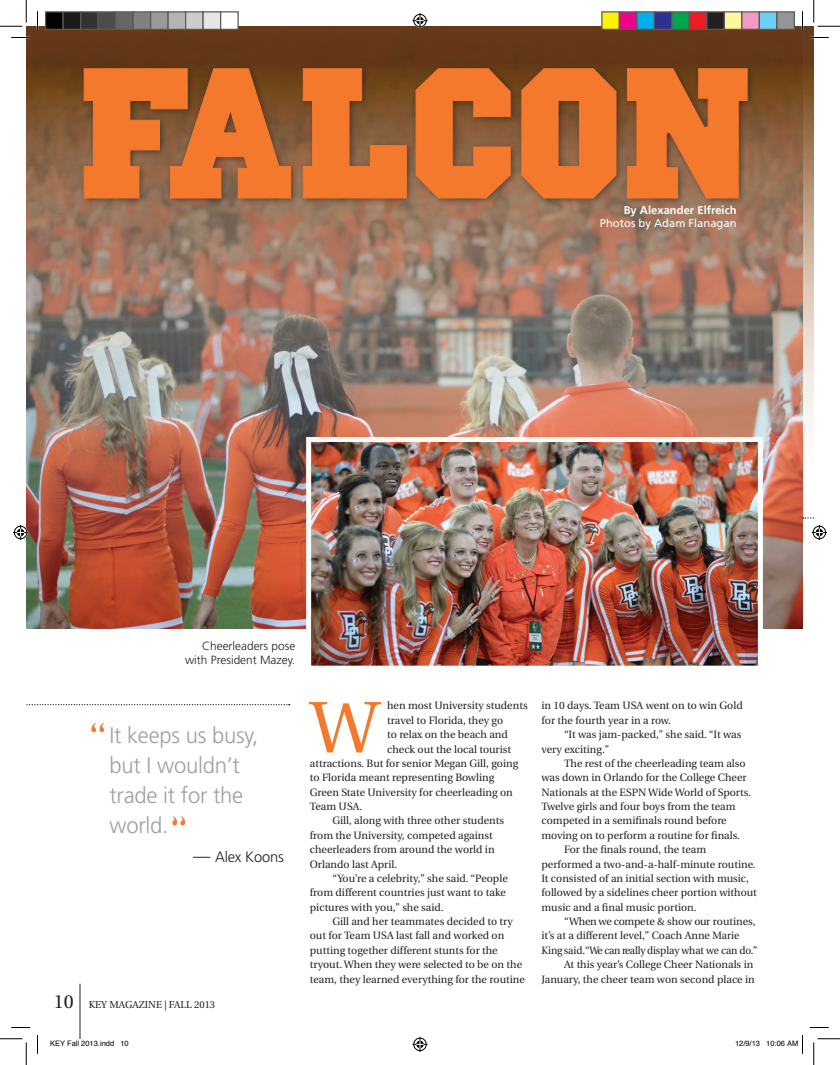
<style>
.page{position:relative;width:840px;height:1065px;background:#fff}
.page>*{position:absolute;margin:0;border:0;box-sizing:border-box;transform-origin:0 0}
.t1{font:193.75px "Ivy League Solid";color:#f4792d}
.t2{font:73px "Utopia";color:#f4792d}
.t3{font:300 62.5px "Quorum";color:#f4792d;scale:.9 1}
.t4{font:300 22.5px/30px "Frutiger";letter-spacing:-.01em;color:#9d9fa2}
.t5{font:300 15px "Frutiger";color:#231f20}
.t6{font:300 11.88px/14.2px "Frutiger";color:#231f20;text-align:right}
.t7{font:11.25px "Frutiger";color:#fff}
.t8{font:700 11.25px "Frutiger";color:#fff}
.t9{font:10.62px/14.4px "Utopia";color:#231f20}
.t10{font:10.62px "Utopia";color:#231f20;scale:.96 1}
.t11{font:10.62px "Utopia";letter-spacing:-.02em;color:#231f20}
.t12{font:10px "Utopia";color:#231f20}
.t13{font:7.5px "Helvetica";color:#000}
.s1{font-size:17.5px}
.s2{font-size:18.75px}
</style>
<div class="page">
<hr style="left:80px;top:984px;width:1px;height:55px;background:#231f20">
<img style="left:312px;top:629px;width:445px;height:36px">
<div style="left:306px;top:437px;width:457px;height:234px;border:5px solid #fff"></div>
<svg style="left:26px;top:704px;width:264px;height:1px"></svg>
<img style="left:26px;top:26px;width:788px;height:603px">
<svg style="left:803px;top:517px;width:11px;height:2px"></svg>
<div style="left:79px;top:64px;width:735px;height:143px;background:#231f20;opacity:.6"></div>
<svg style="left:84px;top:68px;width:207px;height:131px;background:#63442d"></svg>
<svg style="left:303px;top:68px;width:104px;height:131px;background:#65452d"></svg>
<svg style="left:415px;top:68px;width:96px;height:131px;background:#62442e"></svg>
<svg style="left:521px;top:68px;width:96px;height:131px;background:#5d412d"></svg>
<svg style="left:627px;top:68px;width:121px;height:131px;background:#5f422d"></svg>
<svg style="left:11px;top:37px;width:19px;height:1px"></svg>
<svg style="left:810px;top:37px;width:19px;height:1px"></svg>
<svg style="left:11px;top:1027px;width:19px;height:1px"></svg>
<svg style="left:810px;top:1027px;width:19px;height:1px"></svg>
<svg style="left:37px;top:11px;width:1px;height:19px"></svg>
<svg style="left:37px;top:1035px;width:1px;height:19px"></svg>
<svg style="left:802px;top:11px;width:1px;height:19px"></svg>
<svg style="left:0;top:0;width:27px;height:27px"></svg>
<svg style="left:0;top:1039px;width:27px;height:26px"></svg>
<svg style="left:814px;top:0;width:26px;height:27px"></svg>
<svg style="left:814px;top:1039px;width:26px;height:26px"></svg>
<svg style="left:412px;top:13px;width:16px;height:15px"></svg>
<svg style="left:412px;top:1037px;width:16px;height:15px"></svg>
<svg style="left:13px;top:525px;width:15px;height:15px"></svg>
<svg style="left:812px;top:525px;width:15px;height:15px"></svg>
<div style="left:46px;top:12px;width:17px;height:17px;background:#000"></div>
<div style="left:45px;top:11px;width:19px;height:19px;border:1px solid #595959"></div>
<div style="left:63px;top:12px;width:18px;height:17px;background:#1a1a1a"></div>
<div style="left:62px;top:11px;width:19px;height:19px;border:1px solid #595959"></div>
<div style="left:81px;top:12px;width:17px;height:17px;background:#333"></div>
<div style="left:80px;top:11px;width:19px;height:19px;border:1px solid #595959"></div>
<div style="left:98px;top:12px;width:18px;height:17px;background:#4d4d4d"></div>
<div style="left:98px;top:11px;width:18px;height:19px;border:1px solid #595959"></div>
<div style="left:116px;top:12px;width:17px;height:17px;background:#666"></div>
<div style="left:115px;top:11px;width:19px;height:19px;border:1px solid #595959"></div>
<div style="left:133px;top:12px;width:18px;height:17px;background:#808080"></div>
<div style="left:132px;top:11px;width:19px;height:19px;border:1px solid #595959"></div>
<div style="left:151px;top:12px;width:17px;height:17px;background:#999"></div>
<div style="left:150px;top:11px;width:19px;height:19px;border:1px solid #595959"></div>
<div style="left:168px;top:12px;width:18px;height:17px;background:#b3b3b3"></div>
<div style="left:168px;top:11px;width:18px;height:19px;border:1px solid #595959"></div>
<div style="left:186px;top:12px;width:17px;height:17px;background:#ccc"></div>
<div style="left:185px;top:11px;width:19px;height:19px;border:1px solid #595959"></div>
<div style="left:203px;top:12px;width:18px;height:17px;background:#e6e6e6"></div>
<div style="left:202px;top:11px;width:19px;height:19px;border:1px solid #595959"></div>
<div style="left:221px;top:12px;width:17px;height:17px;background:#fff"></div>
<div style="left:220px;top:11px;width:19px;height:19px;border:1px solid #595959"></div>
<div style="left:602px;top:12px;width:17px;height:17px;background:#fff101"></div>
<div style="left:601px;top:11px;width:19px;height:19px;border:1px solid #595959"></div>
<div style="left:619px;top:12px;width:18px;height:17px;background:#ed028c"></div>
<div style="left:619px;top:11px;width:19px;height:19px;border:1px solid #595959"></div>
<div style="left:637px;top:12px;width:17px;height:17px;background:#00aeef"></div>
<div style="left:636px;top:11px;width:19px;height:19px;border:1px solid #595959"></div>
<div style="left:654px;top:12px;width:18px;height:17px;background:#2e3092"></div>
<div style="left:654px;top:11px;width:18px;height:19px;border:1px solid #595959"></div>
<div style="left:672px;top:12px;width:17px;height:17px;background:#00a54f"></div>
<div style="left:671px;top:11px;width:19px;height:19px;border:1px solid #595959"></div>
<div style="left:689px;top:12px;width:18px;height:17px;background:#ee1d23"></div>
<div style="left:689px;top:11px;width:19px;height:19px;border:1px solid #595959"></div>
<div style="left:707px;top:12px;width:17px;height:17px;background:#231f20"></div>
<div style="left:706px;top:11px;width:19px;height:19px;border:1px solid #595959"></div>
<div style="left:724px;top:12px;width:18px;height:17px;background:#fff79a"></div>
<div style="left:724px;top:11px;width:18px;height:19px;border:1px solid #595959"></div>
<div style="left:742px;top:12px;width:17px;height:17px;background:#f499c2"></div>
<div style="left:741px;top:11px;width:19px;height:19px;border:1px solid #595959"></div>
<div style="left:759px;top:12px;width:18px;height:17px;background:#6bcff6"></div>
<div style="left:759px;top:11px;width:19px;height:19px;border:1px solid #595959"></div>
<div style="left:777px;top:12px;width:17px;height:17px;background:#939598"></div>
<div style="left:776px;top:11px;width:19px;height:19px;border:1px solid #595959"></div>
<svg style="left:802px;top:1035px;width:1px;height:19px"></svg>
<h1 class="t1" style="left:78px;top:3px;width:674px">FALCON</h1>
<p class="t7" style="left:600px;top:217px;width:138px">Photos by Adam Flanagan</p>
<p class="t8" style="left:624px;top:203px;width:114px">By Alexander Elfreich</p>
<p class="t6" style="left:185px;top:638px;width:112px">C heerleaders pose with President Mazey.</p>
<h3 class="t3" style="left:107px;top:746px;width:22px;rotate:-180deg">”</h3>
<h3 class="t4" style="left:109px;top:720px;width:150px">It keeps us busy, but I wouldn’t trade it for the world.</h3>
<h3 class="t5" style="left:193px;top:848px;width:92px"><span class="s1">—</span> Alex Koons</h3>
<p class="t12" style="left:54px;top:999px;width:163px"><span class="s2">10</span> KEY MAGAZINE | FALL 2013</p>
<h2 class="t2" style="left:310px;top:688px;width:70px">W</h2>
<p class="t9" style="left:387px;top:699px;width:142px">hen most University students</p>
<p class="t9" style="left:387px;top:713px;width:118px">travel to Florida, they go</p>
<p class="t9" style="left:387px;top:728px;width:122px">to relax on the beach and</p>
<p class="t9" style="left:387px;top:742px;width:126px">check out the local tourist</p>
<p class="t9" style="left:310px;top:756px;width:210px">attractions. But for senior Megan Gill, going</p>
<p class="t9" style="left:310px;top:771px;width:186px">to Florida meant representing Bowling</p>
<p class="t9" style="left:310px;top:785px;width:204px">Green State University for cheerleading on</p>
<p class="t9" style="left:310px;top:799px;width:54px">Team USA.</p>
<p class="t9" style="left:332px;top:814px;width:173px">Gill, along with three other students</p>
<p class="t9" style="left:310px;top:828px;width:184px">from the University, competed against</p>
<p class="t9" style="left:310px;top:843px;width:186px">cheerleaders from around the world in</p>
<p class="t9" style="left:310px;top:857px;width:89px">Orlando last April.</p>
<p class="t9" style="left:332px;top:871px;width:177px">“You’re a celebrity,” she said. “People</p>
<p class="t9" style="left:310px;top:886px;width:198px">from different countries just want to take</p>
<p class="t9" style="left:310px;top:900px;width:135px">pictures with you,” she said.</p>
<p class="t9" style="left:332px;top:914px;width:182px">Gill and her teammates decided to try</p>
<p class="t9" style="left:310px;top:929px;width:196px">out for Team USA last fall and worked on</p>
<p class="t9" style="left:310px;top:943px;width:189px">putting together different stunts for the</p>
<p class="t9" style="left:310px;top:958px;width:214px">tryout. When they were selected to be on the</p>
<p class="t9" style="left:310px;top:972px;width:217px">team, they learned everything for the routine</p>
<p class="t9" style="left:541px;top:699px;width:203px">in 10 days. Team USA went on to win Gold for the fourth year in a row.</p>
<p class="t9" style="left:541px;top:728px;width:201px;text-indent:23px">“It was jam-packed,” she said. “It was very exciting.”</p>
<p class="t9" style="left:564px;top:756px;width:183px">The rest of the cheerleading team also</p>
<p class="t9" style="left:541px;top:771px;width:207px">was down in Orlando for the College Cheer</p>
<p class="t9" style="left:541px;top:785px;width:211px">Nationals at the ESPN Wide World of Sports.</p>
<p class="t9" style="left:541px;top:799px;width:196px">Twelve girls and four boys from the team</p>
<p class="t9" style="left:541px;top:814px;width:187px">competed in a semifinals round before</p>
<p class="t9" style="left:541px;top:828px;width:200px">moving on to perform a routine for finals.</p>
<p class="t9" style="left:564px;top:843px;width:144px">For the finals round, the team</p>
<p class="t9" style="left:541px;top:857px;width:216px">performed a two-and-a-half-minute routine.</p>
<p class="t9" style="left:541px;top:871px;width:209px">It consisted of an initial section with music,</p>
<p class="t9" style="left:541px;top:886px;width:217px">followed by a sidelines cheer portion without</p>
<p class="t9" style="left:541px;top:900px;width:157px">music and a final music portion.</p>
<p class="t11" style="left:564px;top:916px;width:193px">“When we compete &amp; show our routines,</p>
<p class="t9" style="left:541px;top:929px;width:199px">it’s at a different level,” Coach Anne Marie</p>
<p class="t10" style="left:542px;top:944px;width:227px">King said. “We can really display what we can do.”</p>
<p class="t9" style="left:542px;top:958px;width:16px">A</p>
<p class="t9" style="left:542px;top:958px;width:215px;text-align:right">t this year’s College Cheer Nationals in<br>January, the cheer team won second place in</p>
<p class="t13" style="left:50px;top:1038px;width:80px">KEY Fall 2013.indd 10</p>
<p class="t13" style="left:735px;top:1038px;width:65px">12/9/13 10:06 AM</p>
</div>
